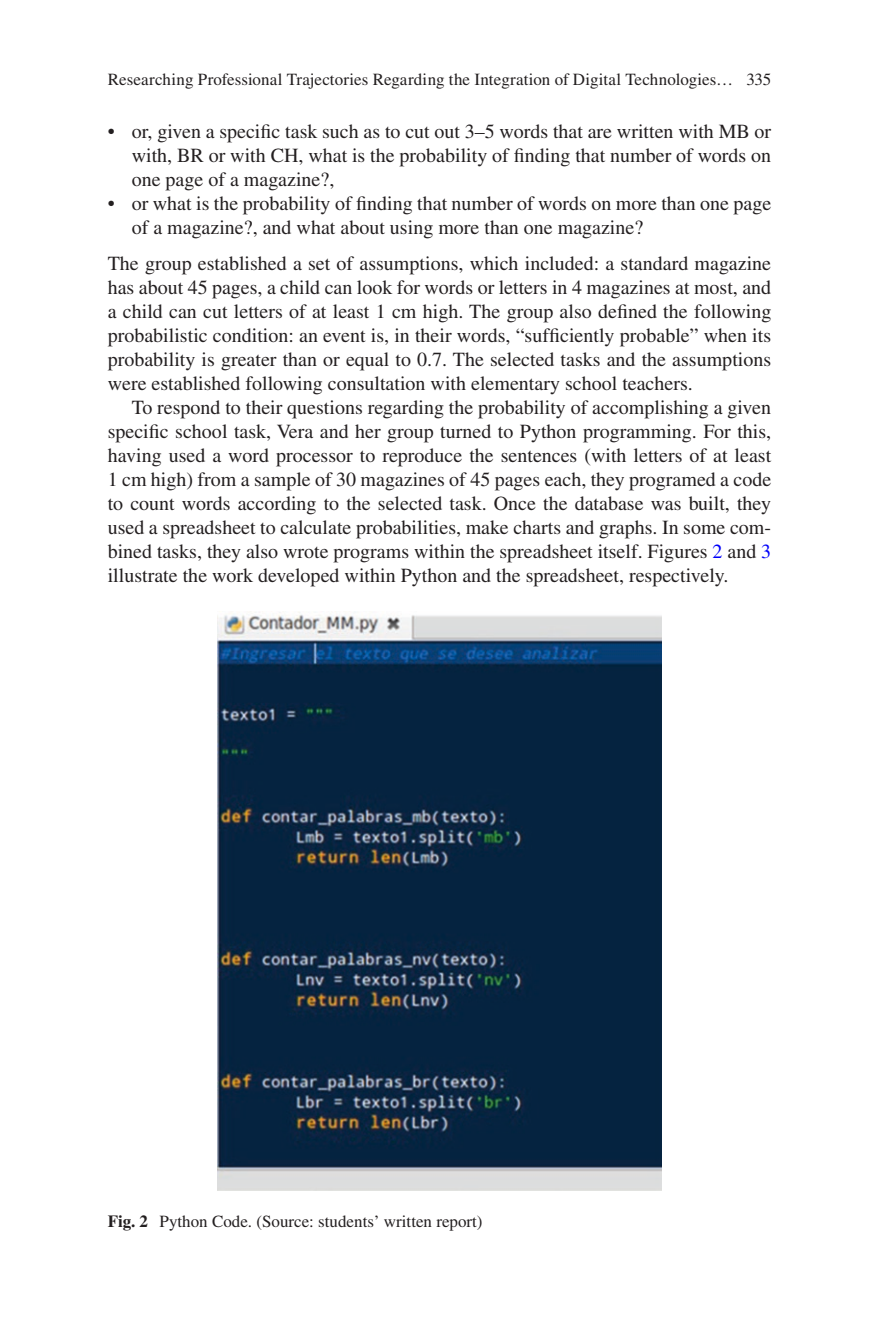
<style>
.page{position:relative;width:879px;height:1333px;background:#fff}
.page>*{position:absolute;margin:0;border:0;box-sizing:border-box;transform-origin:0 0}
.Text{font:20px/24px "Times LT Std";color:#231f20;text-align:justify}
.Text_flush{font:20px/24px "Times LT Std";color:#231f20;text-align:justify}
.t1{font:17px "Times LT Std";color:#231f20}
.s1{color:#0000fa}
.s2{font-weight:700}
</style>
<div class="page">
<img style="left:217px;top:611px;width:444px;height:579px">
<p class="t1" style="left:746px;top:70px;width:26px">335</p>
<p class="Text" style="left:132px;top:119px;width:641px;text-indent:-24px">• or, given a specific task such as to cut out 3–5 words that are written with MB or with, BR or with CH, what is the probability of finding that number of words on one page of a magazine?,</p>
<p class="Text" style="left:132px;top:191px;width:641px;text-indent:-24px">• or what is the probability of finding that number of words on more than one page of a magazine?, and what about using more than one magazine?</p>
<p class="Text_flush" style="left:108px;top:251px;width:665px">The group established a set of assumptions, which included: a standard magazine has about 45 pages, a child can look for words or letters in 4 magazines at most, and a child can cut letters of at least 1 cm high. The group also defined the following probabilistic condition: an event is, in their words, “sufficiently probable” when its probability is greater than or equal to 0.7. The selected tasks and the assumptions were established following consultation with elementary school teachers.</p>
<p class="Text" style="left:108px;top:395px;width:665px;text-indent:24px">To respond to their questions regarding the probability of accomplishing a given specific school task, Vera and her group turned to Python programming. For this, having used a word processor to reproduce the sentences (with letters of at least 1 cm high) from a sample of 30 magazines of 45 pages each, they programed a code to count words according to the selected task. Once the database was built, they used a spreadsheet to calculate probabilities, make charts and graphs. In some com&shy;bined tasks, they also wrote programs within the spreadsheet itself. Figures <span class="s1">2</span> and <span class="s1">3 </span>illustrate the work developed within Python and the spreadsheet, respectively.</p>
<p class="t1" style="left:108px;top:70px;width:627px">Researching Professional Trajectories Regarding the Integration of Digital Technologies…</p>
<p class="t1" style="left:108px;top:1211px;width:376px"><span class="s2">Fig. 2</span> Python Code. (Source: students’ written report)</p>
</div>
